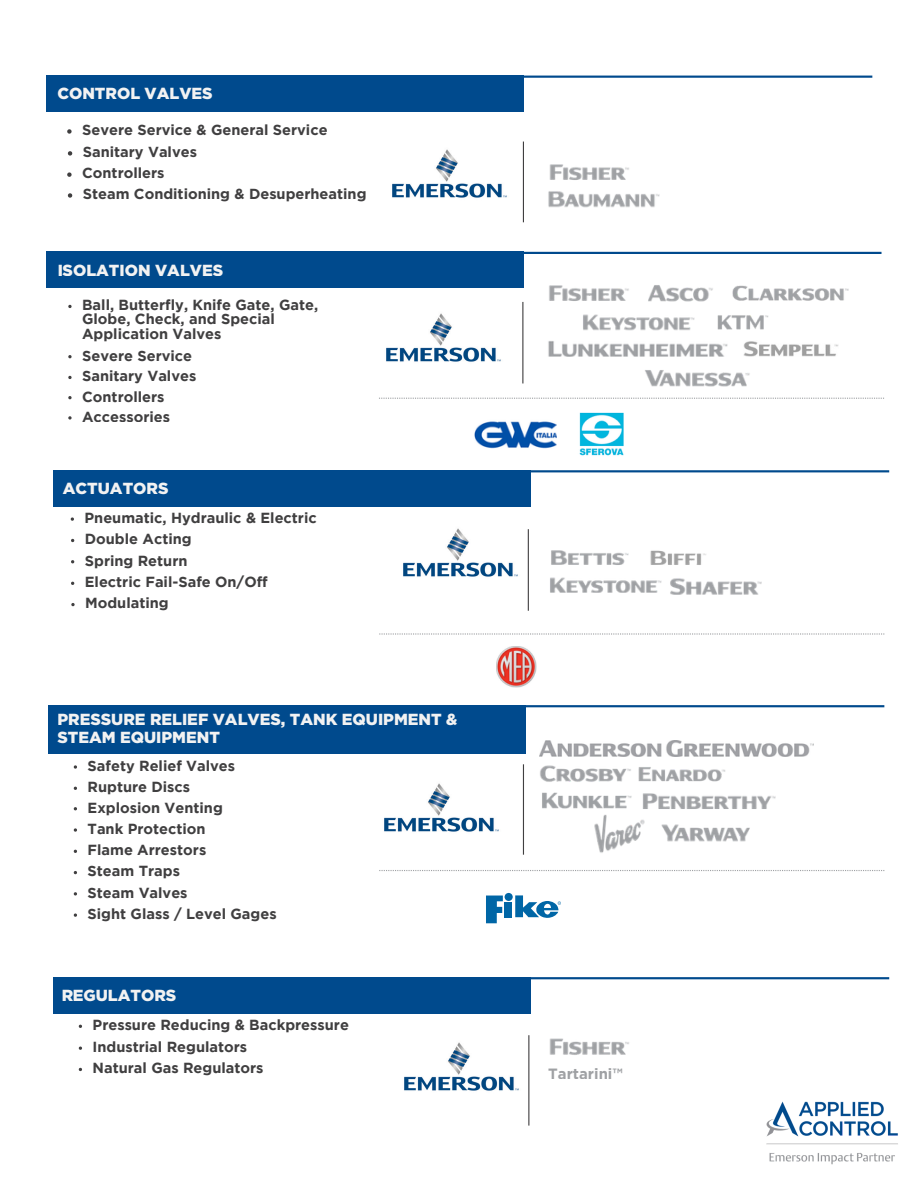
<style>
.page{position:relative;width:918px;height:1188px;background:#fff}
.page>*{position:absolute;margin:0;border:0;box-sizing:border-box;transform-origin:0 0}
.t1{font:900 16.05px/18.6px "Gotham";color:#f2f2f2}
.t2{font:700 14.85px "Gotham";color:#9fa1a4}
.t3{font:700 14.55px/21.3px "Gotham";color:#403f40}
</style>
<div class="page">
<div style="left:46px;top:76px;width:477px;height:36px;background:#004a8d"></div>
<hr style="left:302px;top:76px;width:570px;height:2px;background:#004a8d">
<img style="left:392px;top:149px;width:115px;height:49px">
<hr style="left:523px;top:142px;width:1px;height:80px;background:#403f40">
<svg style="left:379px;top:398px;width:505px;height:1px"></svg>
<img style="left:549px;top:164px;width:80px;height:16px">
<img style="left:548px;top:191px;width:112px;height:16px">
<img style="left:539px;top:741px;width:275px;height:16px">
<img style="left:540px;top:765px;width:91px;height:17px">
<img style="left:542px;top:792px;width:90px;height:17px">
<img style="left:642px;top:793px;width:134px;height:16px">
<svg style="left:486px;top:893px;width:75px;height:30px"></svg>
<img style="left:496px;top:647px;width:41px;height:40px">
<img style="left:579px;top:412px;width:45px;height:44px">
<img style="left:474px;top:421px;width:83px;height:28px">
<hr style="left:311px;top:252px;width:571px;height:2px;background:#004a8d">
<div style="left:46px;top:252px;width:477px;height:36px;background:#004a8d"></div>
<img style="left:386px;top:313px;width:115px;height:49px">
<img style="left:648px;top:285px;width:65px;height:17px">
<img style="left:551px;top:550px;width:78px;height:15px">
<img style="left:650px;top:550px;width:56px;height:15px">
<img style="left:732px;top:285px;width:117px;height:16px">
<img style="left:638px;top:767px;width:88px;height:14px">
<img style="left:583px;top:314px;width:112px;height:16px">
<img style="left:717px;top:315px;width:52px;height:14px">
<img style="left:548px;top:341px;width:180px;height:16px">
<img style="left:743px;top:341px;width:96px;height:16px">
<img style="left:670px;top:578px;width:92px;height:16px">
<img style="left:645px;top:370px;width:105px;height:17px">
<img style="left:594px;top:814px;width:51px;height:39px">
<img style="left:662px;top:824px;width:88px;height:17px">
<hr style="left:522px;top:302px;width:1px;height:81px;background:#403f40">
<hr style="left:319px;top:470px;width:570px;height:2px;background:#004a8d">
<div style="left:53px;top:470px;width:478px;height:36px;background:#004a8d"></div>
<img style="left:403px;top:528px;width:125px;height:66px">
<img style="left:550px;top:577px;width:112px;height:16px">
<img style="left:549px;top:285px;width:80px;height:16px">
<hr style="left:314px;top:705px;width:570px;height:2px;background:#004a8d">
<div style="left:48px;top:705px;width:478px;height:48px;background:#004a8d"></div>
<svg style="left:379px;top:633px;width:505px;height:2px"></svg>
<hr style="left:319px;top:977px;width:570px;height:2px;background:#004a8d">
<div style="left:53px;top:977px;width:478px;height:36px;background:#004a8d"></div>
<img style="left:384px;top:783px;width:115px;height:49px">
<img style="left:404px;top:1042px;width:115px;height:49px">
<svg style="left:379px;top:870px;width:505px;height:1px"></svg>
<hr style="left:523px;top:764px;width:1px;height:91px;background:#403f40">
<img style="left:549px;top:1039px;width:80px;height:16px">
<hr style="left:528px;top:1035px;width:1px;height:91px;background:#403f40">
<hr style="left:528px;top:529px;width:1px;height:82px;background:#403f40">
<img style="left:766px;top:1101px;width:132px;height:64px">
<svg style="left:67px;top:129px;width:5px;height:5px"></svg>
<svg style="left:68px;top:151px;width:4px;height:5px"></svg>
<svg style="left:67px;top:172px;width:5px;height:5px"></svg>
<svg style="left:68px;top:193px;width:4px;height:5px"></svg>
<svg style="left:68px;top:396px;width:4px;height:3px"></svg>
<svg style="left:68px;top:376px;width:4px;height:3px"></svg>
<svg style="left:68px;top:355px;width:4px;height:3px"></svg>
<svg style="left:68px;top:305px;width:4px;height:3px"></svg>
<svg style="left:68px;top:416px;width:4px;height:4px"></svg>
<svg style="left:71px;top:517px;width:3px;height:4px"></svg>
<svg style="left:71px;top:603px;width:4px;height:3px"></svg>
<svg style="left:74px;top:765px;width:3px;height:4px"></svg>
<svg style="left:74px;top:828px;width:3px;height:4px"></svg>
<svg style="left:74px;top:892px;width:3px;height:4px"></svg>
<p class="t1" style="left:57px;top:84px;width:157px">CONTROL VALVES</p>
<p class="t3" style="left:82px;top:119px;width:286px">Severe Service &amp; General Service<br>Sanitary Valves<br>Controllers<br>Steam Conditioning &amp; Desuperheating</p>
<p class="t1" style="left:57px;top:260px;width:167px">ISOLATION VALVES</p>
<p class="t3" style="left:82px;top:299px;width:238px;line-height:14.2px">Ball, Butterfly, Knife Gate, Gate,<br>Globe, Check, and Special<br>Application Valves</p>
<p class="t3" style="left:82px;top:346px;width:112px">Severe Service</p>
<p class="t3" style="left:82px;top:366px;width:116px">Sanitary Valves</p>
<p class="t3" style="left:82px;top:387px;width:84px">Controllers</p>
<p class="t3" style="left:82px;top:407px;width:90px">Accessories</p>
<p class="t1" style="left:63px;top:479px;width:107px">ACTUATORS</p>
<p class="t3" style="left:85px;top:508px;width:234px">Pneumatic, Hydraulic &amp; Electric</p>
<p class="t3" style="left:85px;top:530px;width:108px">Double Acting</p>
<p class="t3" style="left:85px;top:551px;width:104px">Spring Return</p>
<p class="t3" style="left:85px;top:572px;width:185px">Electric Fail-Safe On/Off<br>Modulating</p>
<p class="t1" style="left:57px;top:709px;width:402px">PRESSURE RELIEF VALVES, TANK EQUIPMENT &amp;<br>STEAM EQUIPMENT</p>
<p class="t3" style="left:88px;top:756px;width:149px">Safety Relief Valves</p>
<p class="t3" style="left:88px;top:777px;width:104px">Rupture Discs</p>
<p class="t3" style="left:88px;top:798px;width:137px">Explosion Venting</p>
<p class="t3" style="left:88px;top:819px;width:120px">Tank Protection</p>
<p class="t3" style="left:88px;top:862px;width:94px">Steam Traps</p>
<p class="t3" style="left:88px;top:840px;width:120px">Flame Arrestors</p>
<p class="t3" style="left:88px;top:883px;width:191px">Steam Valves<br>Sight Glass / Level Gages</p>
<p class="t1" style="left:61px;top:986px;width:117px">REGULATORS</p>
<p class="t3" style="left:93px;top:1015px;width:258px">Pressure Reducing &amp; Backpressure<br>Industrial Regulators<br>Natural Gas Regulators</p>
<p class="t2" style="left:548px;top:1065px;width:76px">Tartarini™</p>
</div>
